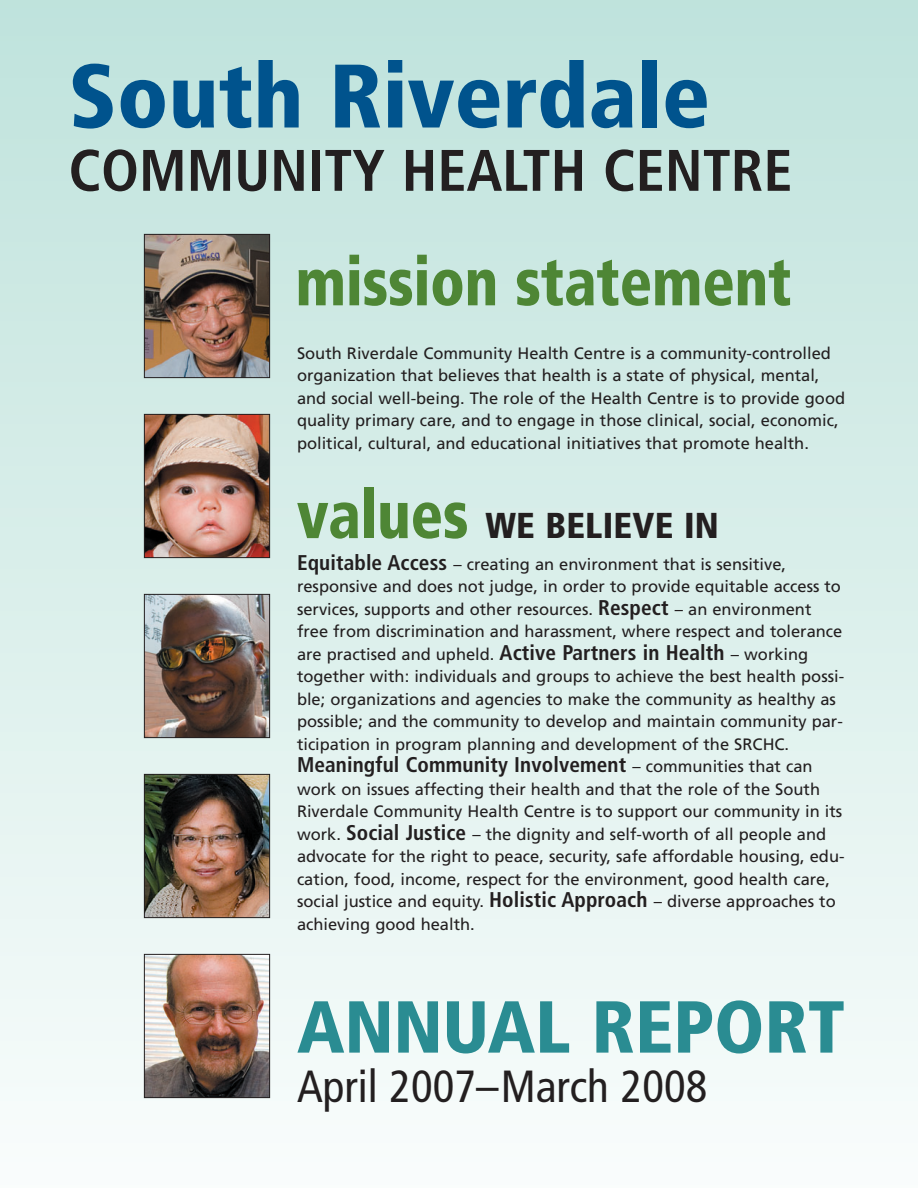
<style>
.page{position:relative;width:918px;height:1188px;background:#fff}
.page>*{position:absolute;margin:0;border:0;box-sizing:border-box;transform-origin:0 0}
.t1{font:900 condensed 90px "Frutiger";color:#00538d}
.t2{font:900 condensed 73.5px "Frutiger";color:#2a8c92}
.t3{font:900 condensed 67.5px "Frutiger";letter-spacing:-.005em;color:#4e8635;scale:.9 1}
.t4{font:700 condensed 58.5px "Frutiger";color:#231f20}
.t5{font:condensed 45px "Frutiger";color:#231f20}
.t6{font:900 condensed 36px "Frutiger";letter-spacing:.005em;color:#231f20}
.t7{font:700 condensed 21.3px "Frutiger";letter-spacing:.005em;color:#231f20}
.t8{font:16.5px/22.5px "Frutiger";color:#231f20}
.s1{font-size:67.5px;color:#4e8635}
.s2{font-weight:700;font-stretch:condensed;font-size:21.3px}
.s3{font-weight:400;font-stretch:normal;font-size:16.5px}
</style>
<div class="page">
<div style="left:0;top:0;width:918px;height:1188px;background:linear-gradient(to bottom,#bee2dc,#f9fcfc)"></div>
<img style="left:146px;top:236px;width:122px;height:140px">
<div style="left:144px;top:234px;width:126px;height:144px;border:1px solid #231f20"></div>
<img style="left:146px;top:416px;width:122px;height:140px">
<div style="left:144px;top:414px;width:126px;height:144px;border:1px solid #231f20"></div>
<img style="left:146px;top:596px;width:122px;height:140px">
<div style="left:144px;top:594px;width:126px;height:144px;border:1px solid #231f20"></div>
<img style="left:146px;top:776px;width:122px;height:140px">
<div style="left:144px;top:774px;width:126px;height:144px;border:1px solid #231f20"></div>
<img style="left:146px;top:956px;width:122px;height:140px">
<div style="left:144px;top:954px;width:126px;height:144px;border:1px solid #231f20"></div>
<h1 class="t1" style="left:69px;top:60px;width:643px">South Riverdale</h1>
<h3 class="t4" style="left:69px;top:147px;width:726px">COMMUNITY HEALTH CENTRE</h3>
<h3 class="t3" style="left:296px;top:255px;width:553px">mission statement</h3>
<p class="t8" style="left:297px;top:343px;width:550px">South Riverdale Community Health Centre is a community-controlled organization that believes that health is a state of physical, mental, and social well-being. The role of the Health Centre is to provide good quality primary care, and to engage in those clinical, social, economic, political, cultural, and educational initiatives that promote health.</p>
<h3 class="t6" style="left:297px;top:511px;width:423px"><span class="s1">values</span> WE BELIEVE IN</h3>
<p class="t8" style="left:297px;top:554px;width:549px"><span class="s2">Equitable Access</span> – creating an environment that is sensitive, responsive and does not judge, in order to provide equitable access to services, supports and other resources. <span class="s2">Respect</span> – an environment free from discrimination and harassment, where respect and tolerance are practised and upheld. <span class="s2">Active Partners in Health</span> – working together with: individuals and groups to achieve the best health possi&shy;ble; organizations and agencies to make the community as healthy as possible; and the community to develop and maintain community par&shy;ticipation in program planning and development of the SRCHC.</p>
<p class="t7" style="left:297px;top:756px;width:517px">Meaningful Community Involvement <span class="s3">– communities that can</span></p>
<p class="t8" style="left:297px;top:779px;width:549px">work on issues affecting their health and that the role of the South Riverdale Community Health Centre is to support our community in its work. <span class="s2">Social Justice</span> – the dignity and self-worth of all people and advocate for the right to peace, security, safe affordable housing, edu&shy;cation, food, income, respect for the environment, good health care, social justice and equity. <span class="s2">Holistic Approach</span> – diverse approaches to achieving good health.</p>
<h2 class="t2" style="left:297px;top:998px;width:549px">ANNUAL REPORT</h2>
<h3 class="t5" style="left:297px;top:1068px;width:412px">April 2007–March 2008</h3>
</div>
